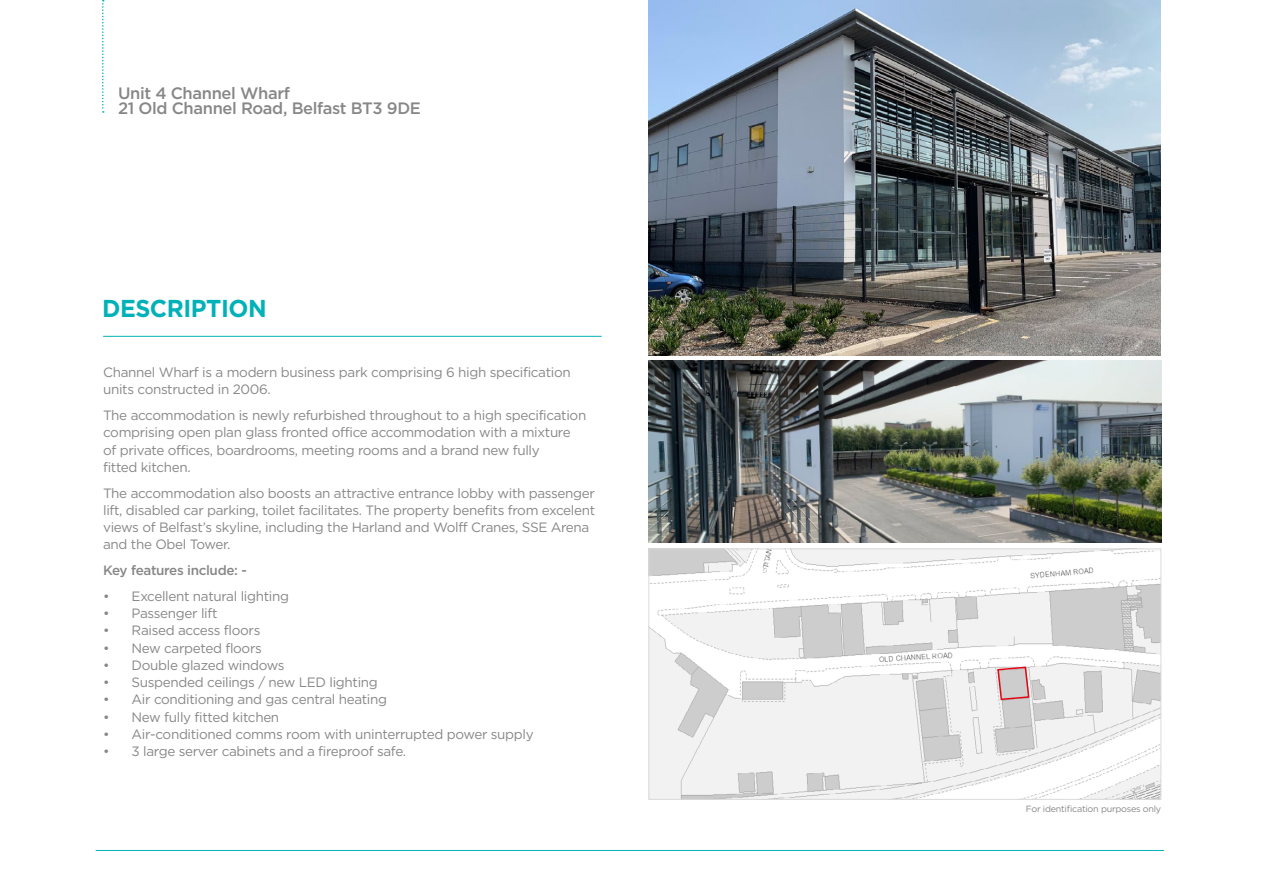
<style>
.page{position:relative;width:1263px;height:893px;background:#fff}
.page>*{position:absolute;margin:0;border:0;box-sizing:border-box;transform-origin:0 0}
.t1{font:700 24.45px "Gotham HTF";letter-spacing:-.02em;color:#00b2b8;scale:.96 1}
.t2{font:500 16.5px/15px "Gotham HTF";letter-spacing:-.02em;color:#878787}
.t3{font:13.5px/17.2px "Gotham HTF";letter-spacing:-.025em;color:#878787}
.t4{font:500 13.5px "Gotham HTF";letter-spacing:-.025em;color:#878787}
.t5{font:9px "Gotham HTF";letter-spacing:-.025em;color:#878787}
</style>
<div class="page">
<svg style="left:102px;top:0;width:2px;height:113px"></svg>
<hr style="left:103px;top:336px;width:499px;height:1px;background:#00b2b8">
<hr style="left:96px;top:850px;width:1068px;height:1px;background:#00b2b8">
<img style="left:648px;top:0;width:513px;height:356px">
<img style="left:650px;top:551px;width:509px;height:247px">
<div style="left:648px;top:549px;width:513px;height:251px;border:1px solid #dadada"></div>
<svg style="left:996px;top:666px;width:34px;height:35px"></svg>
<img style="left:648px;top:360px;width:513px;height:182px">
<p class="t2" style="left:118px;top:85px;width:304px">Unit 4 Channel Wharf<br>21 Old Channel Road, Belfast BT3 9DE</p>
<h1 class="t1" style="left:102px;top:294px;width:173px">DESCRIPTION</h1>
<p class="t3" style="left:103px;top:363px;width:469px">Channel Wharf is a modern business park comprising 6 high specification units constructed in 2006.</p>
<p class="t3" style="left:103px;top:406px;width:485px">The accommodation is newly refurbished throughout to a high specification comprising open plan glass fronted office accommodation with a mixture of private offices, boardrooms, meeting rooms and a brand new fully<br>fitted kitchen.</p>
<p class="t3" style="left:103px;top:484px;width:494px">The accommodation also boosts an attractive entrance lobby with passenger lift, disabled car parking, toilet facilitates. The property benefits from excelent views of Belfast’s skyline, including the Harland and Wolff Cranes, SSE Arena and the Obel Tower.</p>
<p class="t4" style="left:103px;top:563px;width:145px">Key features include: -</p>
<p class="t3" style="left:103px;top:587px;width:187px">• Excellent natural lighting</p>
<p class="t3" style="left:103px;top:604px;width:116px">• Passenger lift</p>
<p class="t3" style="left:103px;top:622px;width:159px">• Raised access floors</p>
<p class="t3" style="left:103px;top:639px;width:160px">• New carpeted floors</p>
<p class="t3" style="left:103px;top:656px;width:183px">• Double glazed windows</p>
<p class="t3" style="left:103px;top:673px;width:276px">• Suspended ceilings / new LED lighting</p>
<p class="t3" style="left:103px;top:691px;width:285px">• Air conditioning and gas central heating</p>
<p class="t3" style="left:103px;top:708px;width:178px">• New fully fitted kitchen</p>
<p class="t3" style="left:103px;top:725px;width:432px">• Air-conditioned comms room with uninterrupted power supply</p>
<p class="t3" style="left:103px;top:742px;width:305px">• 3 large server cabinets and a fireproof safe.</p>
<p class="t5" style="left:1026px;top:803px;width:137px">For identification purposes only</p>
</div>
